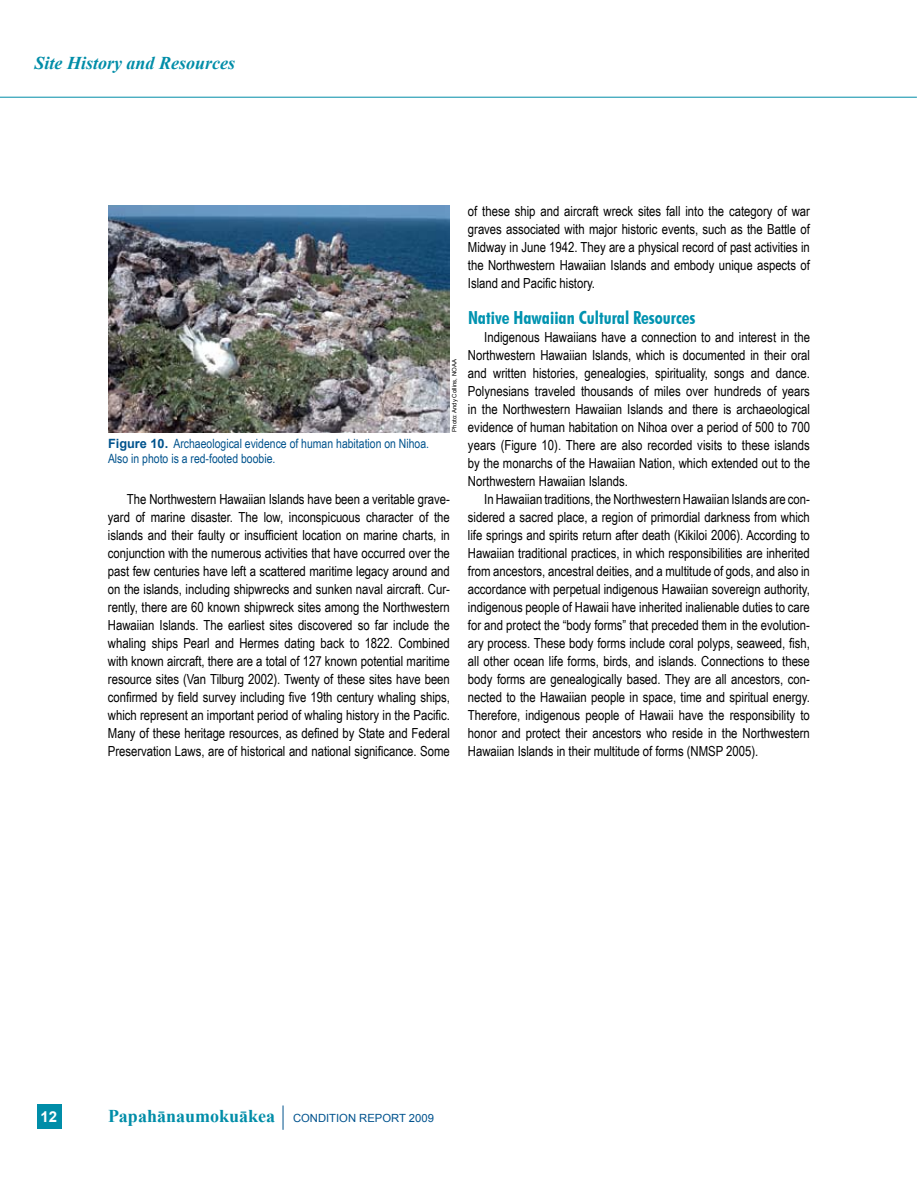
<style>
.page{position:relative;width:918px;height:1188px;background:#fff}
.page>*{position:absolute;margin:0;border:0;box-sizing:border-box;transform-origin:0 0}
.t1{font:700 condensed 18px "Futura BT";color:#0093b0}
.t2{font:italic 700 18px "Times New Roman";color:#008da8}
.t3{font:700 15px "Arial";color:#fff}
.t4{font:13.8px/18px "Arial Narrow";letter-spacing:-.005em;color:#000;text-align:justify}
.t5{font:12.75px/15px "Arial Narrow";color:#00538d}
.t6{font:11.25px "Arial";color:#00538e}
.t7{font:6px "Arial";color:#000}
.s1{font-family:"Arial";font-weight:700}
.s2{font-family:"Times New Roman";font-weight:700;font-size:18px;color:#008da8}
</style>
<div class="page">
<hr style="left:0;top:97px;width:917px;height:1px;background:#008da8">
<div style="left:37px;top:1105px;width:24px;height:24px;background:#008da8"></div>
<svg style="left:283px;top:1106px;width:1px;height:24px"></svg>
<img style="left:108px;top:205px;width:341px;height:227px">
<h1 class="t2" style="left:35px;top:50px;width:202px">Site History and Resources</h1>
<p class="t5" style="left:108px;top:436px;width:323px"><span class="s1">Figure 10.</span> Archaeological evidence of human habitation on Nihoa.<br>Also in photo is a red-footed boobie.</p>
<p class="t7" style="left:450px;top:432px;width:74px;rotate:-90deg">Photo: Andy Collins, NOAA</p>
<p class="t4" style="left:108px;top:490px;width:343px;text-indent:19px">The Northwestern Hawaiian Islands have been a veritable grave&shy;yard of marine disaster. The low, inconspicuous character of the islands and their faulty or insufficient location on marine charts, in conjunction with the numerous activities that have occurred over the past few centuries have left a scattered maritime legacy around and on the islands, including shipwrecks and sunken naval aircraft. Cur&shy;rently, there are 60 known shipwreck sites among the Northwestern Hawaiian Islands. The earliest sites discovered so far include the whaling ships Pearl and Hermes dating back to 1822. Combined with known aircraft, there are a total of 127 known potential maritime resource sites (Van Tilburg 2002). Twenty of these sites have been confirmed by field survey including five 19th century whaling ships, which represent an important period of whaling history in the Pacific.<br>Many of these heritage resources, as defined by State and Federal Preservation Laws, are of historical and national significance. Some</p>
<p class="t4" style="left:468px;top:202px;width:344px">of these ship and aircraft wreck sites fall into the category of war graves associated with major historic events, such as the Battle of Midway in June 1942. They are a physical record of past activities in the Northwestern Hawaiian Islands and embody unique aspects of Island and Pacific history.</p>
<h1 class="t1" style="left:468px;top:307px;width:229px">Native Hawaiian Cultural Resources</h1>
<p class="t4" style="left:468px;top:328px;width:344px;text-indent:16px">Indigenous Hawaiians have a connection to and interest in the Northwestern Hawaiian Islands, which is documented in their oral and written histories, genealogies, spirituality, songs and dance.<br>Polynesians traveled thousands of miles over hundreds of years in the Northwestern Hawaiian Islands and there is archaeological evidence of human habitation on Nihoa over a period of 500 to 700 years (Figure 10). There are also recorded visits to these islands by the monarchs of the Hawaiian Nation, which extended out to the Northwestern Hawaiian Islands.</p>
<p class="t4" style="left:468px;top:490px;width:344px;text-indent:16px">In Hawaiian traditions, the Northwestern Hawaiian Islands are con&shy;sidered a sacred place, a region of primordial darkness from which life springs and spirits return after death (Kikiloi 2006). According to Hawaiian traditional practices, in which responsibilities are inherited from ancestors, ancestral deities, and a multitude of gods, and also in accordance with perpetual indigenous Hawaiian sovereign authority, indigenous people of Hawaii have inherited inalienable duties to care for and protect the “body forms” that preceded them in the evolution&shy;ary process. These body forms include coral polyps, seaweed, fish, all other ocean life forms, birds, and islands. Connections to these body forms are genealogically based. They are all ancestors, con&shy;nected to the Hawaiian people in space, time and spiritual energy.<br>Therefore, indigenous people of Hawaii have the responsibility to honor and protect their ancestors who reside in the Northwestern Hawaiian Islands in their multitude of forms (NMSP 2005).</p>
<p class="t3" style="left:40px;top:1107px;width:18px">12</p>
<p class="t6" style="left:108px;top:1110px;width:327px"><span class="s2">Papahānaumokuākea</span> CONDITION REPORT 2009</p>
</div>
